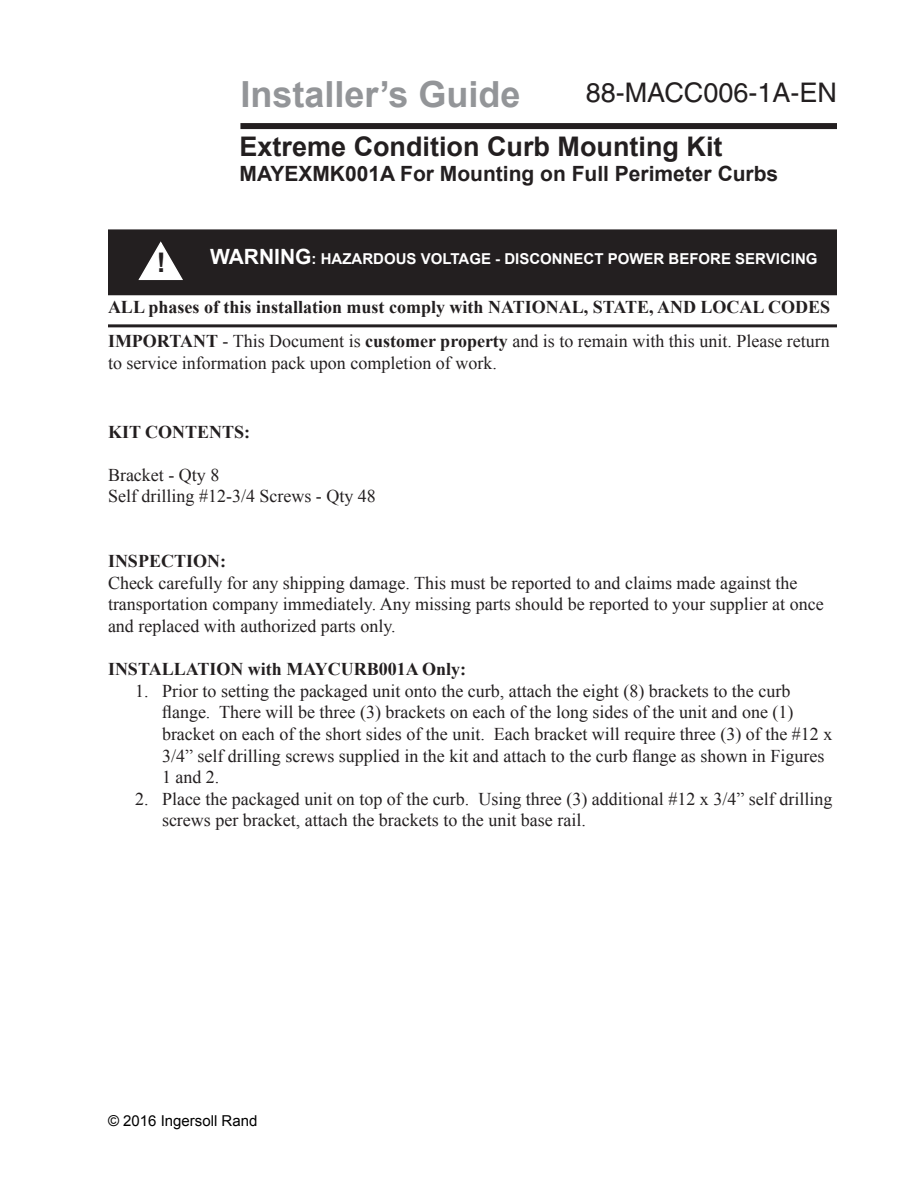
<style>
.page{position:relative;width:918px;height:1188px;background:#fff}
.page>*{position:absolute;margin:0;border:0;box-sizing:border-box;transform-origin:0 0}
.t1{font:700 36px "Arial";color:#939598}
.t2{font:700 27px "Arial";color:#231f20}
.t3{font:27px "Helvetica";color:#231f20}
.t4{font:700 21px "Arial";color:#231f20}
.t5{font:18px/21.6px "Times New Roman";color:#231f20}
.t6{font:700 18px "Times New Roman";color:#231f20}
.t7{font:700 15px "Arial";color:#fff}
.t8{font:15px "Arial";color:#000}
.s1{font-size:21px}
.s2{font-weight:700}
</style>
<div class="page">
<div style="left:240px;top:123px;width:597px;height:6px;background:#231f20"></div>
<div style="left:109px;top:230px;width:727px;height:65px;background:#231f20"></div>
<div style="left:108px;top:229px;width:729px;height:66px;border:2px solid #231f20"></div>
<svg style="left:138px;top:241px;width:45px;height:39px"></svg>
<hr style="left:108px;top:324px;width:729px;height:3px;background:#231f20">
<p class="t1" style="left:240px;top:71px;width:282px">Installer’s Guide</p>
<p class="t2" style="left:240px;top:128px;width:485px">Extreme Condition Curb Mounting Kit</p>
<p class="t4" style="left:240px;top:159px;width:540px">MAYEXMK001A For Mounting on Full Perimeter Curbs</p>
<p class="t3" style="left:586px;top:77px;width:253px">88-MACC006-1A-EN</p>
<p class="t7" style="left:210px;top:249px;width:609px"><span class="s1">WARNING</span>: HAZARDOUS VOLTAGE - DISCONNECT POWER BEFORE SERVICING</p>
<p class="t2" style="left:157px;top:245px;width:10px">!</p>
<p class="t6" style="left:108px;top:294px;width:724px">ALL phases of this installation must comply with NATIONAL, STATE, AND LOCAL CODES</p>
<p class="t5" style="left:108px;top:330px;width:723px"><span class="s2">IMPORTANT</span> - This Document is <span class="s2">customer property</span> and is to remain with this unit. Please return to service information pack upon completion of work.</p>
<p class="t6" style="left:108px;top:419px;width:144px">KIT CONTENTS:</p>
<p class="t5" style="left:108px;top:464px;width:113px">Bracket - Qty 8</p>
<p class="t5" style="left:108px;top:485px;width:269px">Self drilling #12-3/4 Screws - Qty 48</p>
<p class="t6" style="left:108px;top:549px;width:120px">INSPECTION:</p>
<p class="t5" style="left:108px;top:572px;width:717px">Check carefully for any shipping damage. This must be reported to and claims made against the transportation company immediately. Any missing parts should be reported to your supplier at once and replaced with authorized parts only.</p>
<p class="t6" style="left:108px;top:657px;width:360px">INSTALLATION with MAYCURB001A Only:</p>
<p class="t5" style="left:162px;top:680px;width:672px;text-indent:-27px">1. Prior to setting the packaged unit onto the curb, attach the eight (8) brackets to the curb flange. There will be three (3) brackets on each of the long sides of the unit and one (1) bracket on each of the short sides of the unit. Each bracket will require three (3) of the #12 x 3/4” self drilling screws supplied in the kit and attach to the curb flange as shown in Figures 1 and 2.</p>
<p class="t5" style="left:162px;top:788px;width:672px;text-indent:-27px">2. Place the packaged unit on top of the curb. Using three (3) additional #12 x 3/4” self drilling screws per bracket, attach the brackets to the unit base rail.</p>
<p class="t8" style="left:108px;top:1111px;width:151px">© 2016 Ingersoll Rand</p>
</div>
